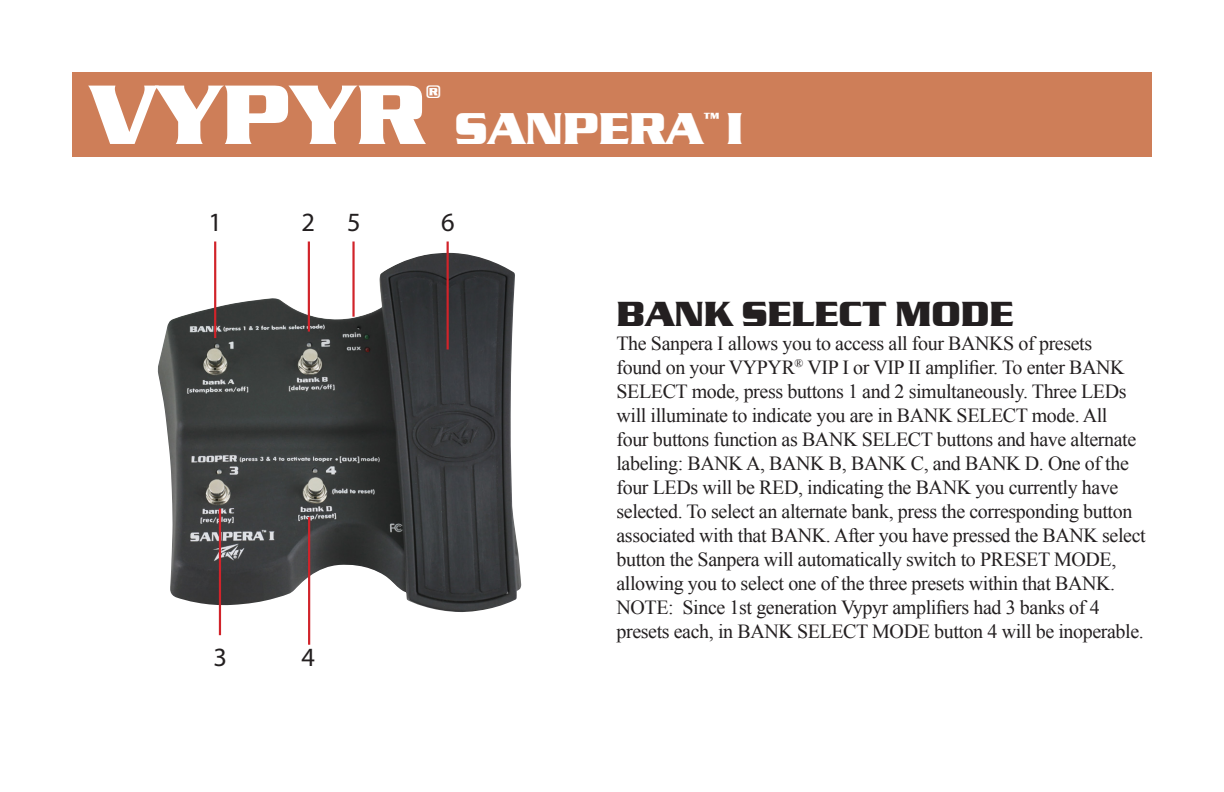
<style>
.page{position:relative;width:1224px;height:792px;background:#fff}
.page>*{position:absolute;margin:0;border:0;box-sizing:border-box;transform-origin:0 0}
.t1{font:700 87.6px "Serpentine D";color:#fff}
.t2{font:700 46px "Serpentine D";color:#fff}
.t3{font:700 36px "Serpentine D";color:#231f20}
.t4{font:26.4px "Myriad Pro";color:#231f20}
.t5{font:20px/24px "Times New Roman";letter-spacing:-.02em;color:#231f20}
.t6{font:700 18.8px "Serpentine D";color:#fff}
.t7{font:700 15.2px "Serpentine D";color:#fff}
</style>
<div class="page">
<div style="left:72px;top:72px;width:1080px;height:85px;background:#ce7e58"></div>
<img style="left:157px;top:253px;width:365px;height:359px">
<hr style="left:214px;top:242px;width:2px;height:96px;background:#d1232a">
<hr style="left:308px;top:242px;width:2px;height:90px;background:#d1232a">
<hr style="left:219px;top:509px;width:2px;height:126px;background:#d1232a">
<hr style="left:308px;top:517px;width:2px;height:128px;background:#d1232a">
<hr style="left:352px;top:242px;width:3px;height:75px;background:#d1232a">
<hr style="left:447px;top:242px;width:2px;height:108px;background:#d1232a">
<p class="t1" style="left:89px;top:65px;width:338px">VYPYR</p>
<p class="t6" style="left:426px;top:81px;width:17px">®</p>
<p class="t2" style="left:455px;top:103px;width:250px">SANPERA</p>
<p class="t7" style="left:704px;top:110px;width:17px">™</p>
<p class="t2" style="left:726px;top:103px;width:19px">I</p>
<p class="t4" style="left:208px;top:205px;width:15px">1</p>
<p class="t4" style="left:302px;top:205px;width:15px">2</p>
<p class="t4" style="left:347px;top:205px;width:15px">5</p>
<p class="t4" style="left:441px;top:205px;width:15px">6</p>
<p class="t4" style="left:213px;top:641px;width:15px">3</p>
<p class="t4" style="left:302px;top:641px;width:15px">4</p>
<p class="t3" style="left:616px;top:294px;width:398px">BANK SELECT MODE</p>
<p class="t5" style="left:616px;top:331px;width:531px">The Sanpera I allows you to access all four BANKS of presets<br>found on your VYPYR<sup>®</sup> VIP I or VIP II amplifier. To enter BANK SELECT mode, press buttons 1 and 2 simultaneously. Three LEDs will illuminate to indicate you are in BANK SELECT mode. All<br>four buttons function as BANK SELECT buttons and have alternate labeling: BANK A, BANK B, BANK C, and BANK D. One of the four LEDs will be RED, indicating the BANK you currently have selected. To select an alternate bank, press the corresponding button associated with that BANK. After you have pressed the BANK select button the Sanpera will automatically switch to PRESET MODE, allowing you to select one of the three presets within that BANK.<br>NOTE: Since 1st generation Vypyr amplifiers had 3 banks of 4 presets each, in BANK SELECT MODE button 4 will be inoperable.</p>
</div>
